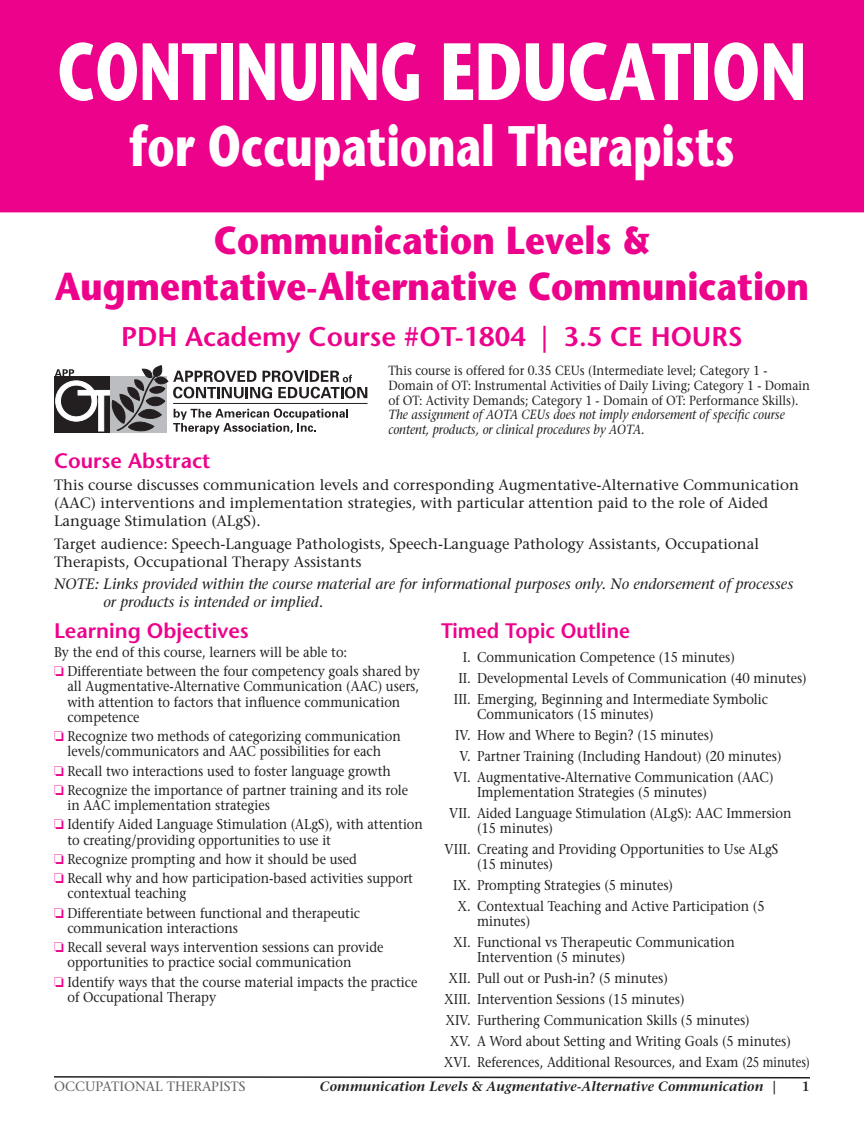
<style>
.page{position:relative;width:864px;height:1134px;background:#fff}
.page>*{position:absolute;margin:0;border:0;box-sizing:border-box;transform-origin:0 0}
.t1{font:700 81px "Stone Sans Std";color:#fff;scale:.7 1}
.t2{font:700 57px "Stone Sans Std";color:#fff;scale:.75 1}
.t3{font:700 39px/46.8px "Stone Sans Std";color:#ed028c;text-align:center;scale:.89 1}
.t4{font:600 27px "Stone Sans Std";color:#ed028c}
.t5{font:600 21px "Stone Sans Std";color:#ed028c}
.t6{font:600 21px "Stone Sans Std";color:#ed028c;scale:.95 1}
.t7{font:500 15px/18px "Stone Serif Std";color:#231f20}
.t8{font:italic 500 15px/18px "Stone Serif Std";color:#231f20}
.t9{font:500 14.25px/19.5px "Stone Serif Std";color:#231f20;scale:.9 1}
.t10{font:italic 600 13.5px "Stone Serif Std";color:#231f20}
.t11{font:500 13.5px "Stone Serif Std";color:#636366}
.t12{font:600 13.5px "Stone Serif Std";color:#231f20}
.t13{font:500 13.2px/14.7px "Stone Serif Std";color:#231f20;scale:.9 1}
.t14{font:italic 500 13.2px/14.7px "Stone Serif Std";color:#231f20;scale:.9 1}
.s1{color:#ed028c}
.s2{font-style:normal}
</style>
<div class="page">
<svg style="left:54px;top:1076px;width:756px;height:3px"></svg>
<div style="left:1px;top:1px;width:862px;height:211px;background:#ed028c"></div>
<div style="left:0;top:0;width:864px;height:212px;border:2px solid #ed028c"></div>
<svg style="left:55px;top:365px;width:312px;height:69px"></svg>
<hr style="left:173px;top:403px;width:195px;height:1px;background:#231f20">
<h1 class="t1" style="left:57px;top:23px;width:1072px">CONTINUING EDUCATION</h1>
<h2 class="t2" style="left:129px;top:112px;width:809px">for Occupational Therapists</h2>
<h3 class="t3" style="left:55px;top:217px;width:849px">Communication Levels &amp;<br>Augmentative-Alternative Communication</h3>
<h3 class="t4" style="left:121px;top:321px;width:623px">PDH Academy Course #OT-1804 | 3.5 CE HOURS</h3>
<p class="t13" style="left:388px;top:363px;width:470px">This course is offered for 0.35 CEUs (Intermediate level; Category 1 -<br>Domain of OT: Instrumental Activities of Daily Living; Category 1 - Domain of OT: Activity Demands; Category 1 - Domain of OT: Performance Skills).</p>
<p class="t14" style="left:388px;top:408px;width:442px">The assignment of AOTA CEUs does not imply endorsement of specific course content, products, or clinical procedures by AOTA.</p>
<h3 class="t5" style="left:54px;top:448px;width:158px">Course Abstract</h3>
<p class="t7" style="left:54px;top:476px;width:747px">This course discusses communication levels and corresponding Augmentative-Alternative Communication (AAC) interventions and implementation strategies, with particular attention paid to the role of Aided<br>Language Stimulation (ALgS).</p>
<p class="t7" style="left:54px;top:534px;width:707px">Target audience: Speech-Language Pathologists, Speech-Language Pathology Assistants, Occupational<br>Therapists, Occupational Therapy Assistants</p>
<p class="t8" style="left:103px;top:575px;width:692px;text-indent:-49px">NOTE: Links provided within the course material are for informational purposes only. No endorsement of processes or products is intended or implied.</p>
<h3 class="t5" style="left:54px;top:618px;width:196px">Learning Objectives</h3>
<p class="t9" style="left:54px;top:642px;width:408px">By the end of this course, learners will be able to:<br><span class="s1">❏</span> Differentiate between the four competency goals shared by</p>
<p class="t9" style="left:67px;top:679px;width:392px;line-height:15px">all Augmentative-Alternative Communication (AAC) users, with attention to factors that influence communication competence</p>
<p class="t9" style="left:54px;top:729px;width:387px;line-height:15px;text-align:center"><span class="s1">❏</span> Recognize two methods of categorizing communication levels/communicators and AAC possibilities for each</p>
<p class="t9" style="left:54px;top:761px;width:395px"><span class="s1">❏</span> Recall two interactions used to foster language growth<br><span class="s1">❏</span> Recognize the importance of partner training and its role</p>
<p class="t9" style="left:54px;top:795px;width:412px;text-indent:13px">in AAC implementation strategies<br><span class="s1">❏</span> Identify Aided Language Stimulation (ALgS), with attention</p>
<p class="t9" style="left:54px;top:830px;width:400px;text-indent:13px">to creating/providing opportunities to use it<br><span class="s1">❏</span> Recognize prompting and how it should be used<br><span class="s1">❏</span> Recall why and how participation-based activities support</p>
<p class="t9" style="left:54px;top:884px;width:342px;text-indent:13px">contextual teaching<br><span class="s1">❏</span> Differentiate between functional and therapeutic</p>
<p class="t9" style="left:54px;top:918px;width:368px;text-indent:13px">communication interactions<br><span class="s1">❏</span> Recall several ways intervention sessions can provide</p>
<p class="t9" style="left:54px;top:953px;width:405px;text-indent:13px">opportunities to practice social communication<br><span class="s1">❏</span> Identify ways that the course material impacts the practice</p>
<p class="t9" style="left:67px;top:987px;width:167px">of Occupational Therapy</p>
<h3 class="t6" style="left:441px;top:618px;width:200px">Timed Topic Outline</h3>
<p class="t9" style="left:463px;top:647px;width:304px">I. Communication Competence (15 minutes)</p>
<p class="t9" style="left:458px;top:668px;width:389px">II. Developmental Levels of Communication (40 minutes)</p>
<p class="t9" style="left:454px;top:689px;width:351px">III. Emerging, Beginning and Intermediate Symbolic</p>
<p class="t9" style="left:477px;top:704px;width:198px">Communicators (15 minutes)</p>
<p class="t9" style="left:455px;top:725px;width:289px">IV. How and Where to Begin? (15 minutes)</p>
<p class="t9" style="left:460px;top:746px;width:359px">V. Partner Training (Including Handout) (20 minutes)</p>
<p class="t9" style="left:454px;top:767px;width:357px">VI. Augmentative-Alternative Communication (AAC)</p>
<p class="t9" style="left:449px;top:781px;width:382px;line-height:21px;text-indent:28px">Implementation Strategies (5 minutes)<br>VII. Aided Language Stimulation (ALgS): AAC Immersion</p>
<p class="t9" style="left:445px;top:817px;width:372px;line-height:21px;text-indent:32px">(15 minutes)<br>VIII. Creating and Providing Opportunities to Use ALgS</p>
<p class="t9" style="left:477px;top:854px;width:86px">(15 minutes)</p>
<p class="t9" style="left:453px;top:875px;width:246px">IX. Prompting Strategies (5 minutes)</p>
<p class="t9" style="left:458px;top:896px;width:343px">X. Contextual Teaching and Active Participation (5</p>
<p class="t9" style="left:453px;top:910px;width:315px;line-height:21px;text-indent:24px">minutes)<br>XI. Functional vs Therapeutic Communication</p>
<p class="t9" style="left:477px;top:947px;width:166px">Intervention (5 minutes)</p>
<p class="t9" style="left:449px;top:968px;width:245px">XII. Pull out or Push-in? (5 minutes)</p>
<p class="t9" style="left:444px;top:989px;width:269px">XIII. Intervention Sessions (15 minutes)</p>
<p class="t9" style="left:445px;top:1010px;width:340px">XIV. Furthering Communication Skills (5 minutes)</p>
<p class="t9" style="left:450px;top:1031px;width:380px">XV. A Word about Setting and Writing Goals (5 minutes)</p>
<p class="t9" style="left:444px;top:1052px;width:408px">XVI. References, Additional Resources, and Exam (25 minutes)</p>
<p class="t11" style="left:54px;top:1078px;width:193px">OCCUPATIONAL THERAPISTS</p>
<p class="t10" style="left:320px;top:1078px;width:458px">Communication Levels &amp; Augmentative-Alternative Communication <span class="s2">|</span></p>
<p class="t12" style="left:802px;top:1078px;width:10px">1</p>
</div>
